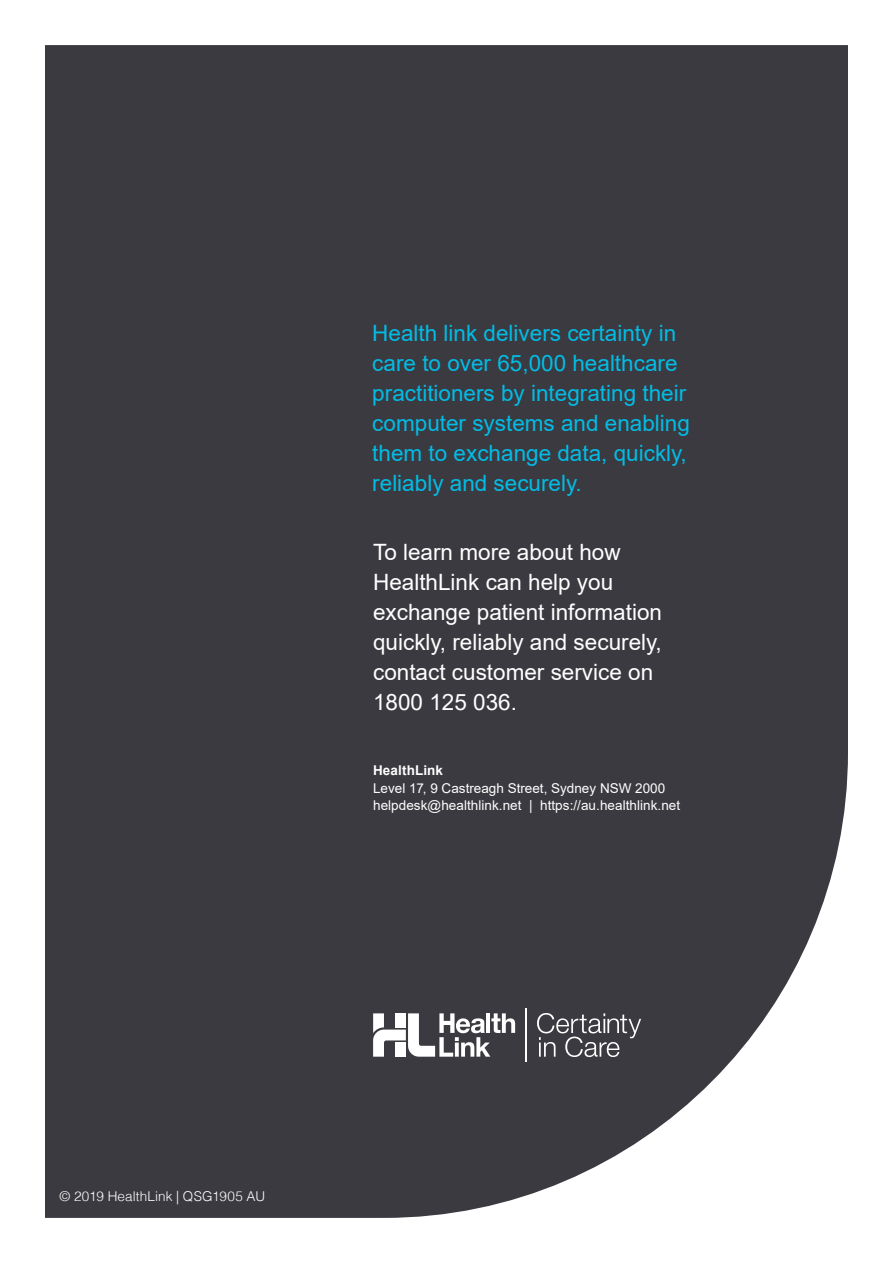
<style>
.page{position:relative;width:893px;height:1263px;background:#fff}
.page>*{position:absolute;margin:0;border:0;box-sizing:border-box;transform-origin:0 0}
.BC2___Left{font:22.5px/30px "Arial";color:#02bce5}
.BC2___Left-2{font:22.5px/30px "Arial";color:#fff}
.BC2___Left-3{font:13.5px/18.5px "Arial";letter-spacing:.005em;color:#fff}
.BC2___Left-4{font:300 13.5px "Helvetica";letter-spacing:.005em;color:#fff}
.s1{font-weight:700}
</style>
<div class="page">
<div style="left:45px;top:45px;width:803px;height:1173px;background:#3b3a40"></div>
<hr style="left:526px;top:1008px;width:1px;height:54px;background:#fff">
<svg style="left:373px;top:1013px;width:142px;height:44px"></svg>
<svg style="left:537px;top:1013px;width:104px;height:44px;background:#5f5f63"></svg>
<p class="BC2___Left" style="left:372px;top:318px;width:319px">Health link delivers certainty in care to over 65,000 healthcare practitioners by integrating their computer systems and enabling them to exchange data, quickly, reliably and securely.</p>
<p class="BC2___Left-2" style="left:373px;top:537px;width:290px">To learn more about how<br>HealthLink can help you exchange patient information quickly, reliably and securely, contact customer service on<br>1800 125 036.</p>
<p class="BC2___Left-3" style="left:373px;top:761px;width:294px"><span class="s1">HealthLink<br></span>Level 17, 9 Castreagh Street, Sydney NSW 2000</p>
<p class="BC2___Left-3" style="left:373px;top:796px;width:309px">helpdesk@healthlink.net | https://au.healthlink.net</p>
<p class="BC2___Left-4" style="left:60px;top:1188px;width:207px">© 2019 HealthLink | QSG1905 AU</p>
</div>
